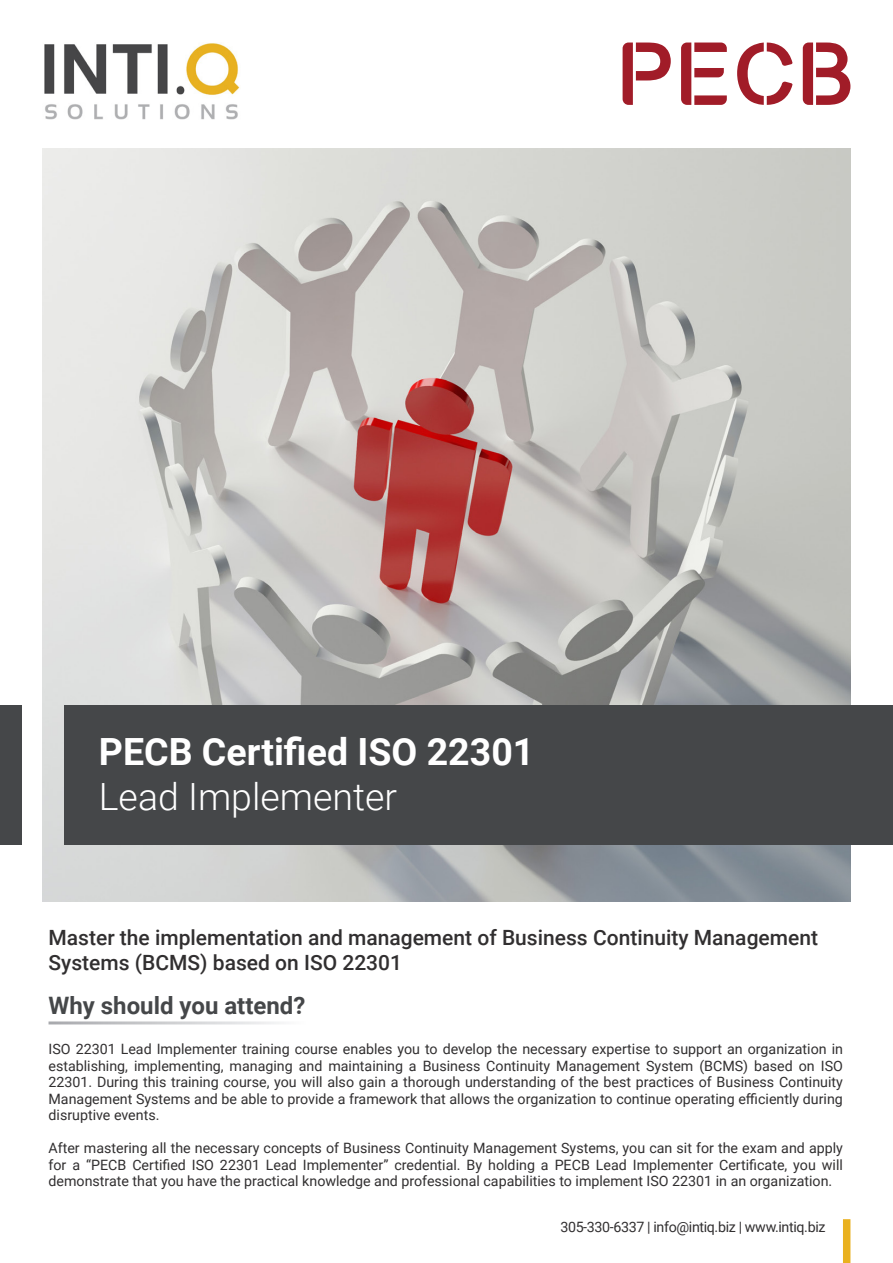
<style>
.page{position:relative;width:893px;height:1263px;background:#fff}
.page>*{position:absolute;margin:0;border:0;box-sizing:border-box;transform-origin:0 0}
.t1{font:700 37.5px "Roboto";color:#fff}
.t2{font:300 37.5px "Roboto";color:#fff}
.t3{font:700 24px "Roboto";color:#454749}
.t4{font:500 21px/25.2px "Roboto";color:#312f30}
.Bullet_Points{font:14.25px/16.5px "Roboto";color:#312f30;text-align:justify}
.Bullet_Points-2{font:14.25px "Roboto";letter-spacing:-.025em;color:#312f30}
</style>
<div class="page">
<img style="left:43px;top:149px;width:807px;height:752px">
<div style="left:65px;top:705px;width:828px;height:139px;background:#454749"></div>
<div style="left:0;top:705px;width:21px;height:139px;background:#454749"></div>
<div style="left:843px;top:1219px;width:7px;height:44px;background:#e9b11f"></div>
<img style="left:44px;top:43px;width:196px;height:77px">
<svg style="left:623px;top:43px;width:48px;height:62px"></svg>
<svg style="left:681px;top:43px;width:46px;height:62px"></svg>
<svg style="left:737px;top:43px;width:55px;height:62px"></svg>
<svg style="left:803px;top:43px;width:47px;height:62px"></svg>
<p class="t1" style="left:99px;top:726px;width:437px">PECB Certified ISO 22301</p>
<p class="t2" style="left:99px;top:771px;width:300px">Lead Implementer</p>
<p class="t4" style="left:49px;top:924px;width:771px">Master the implementation and management of Business Continuity Management<br>Systems (BCMS) based on ISO 22301</p>
<p class="t3" style="left:49px;top:989px;width:258px">Why should you attend?</p>
<p class="Bullet_Points" style="left:49px;top:1040px;width:796px">ISO 22301 Lead Implementer training course enables you to develop the necessary expertise to support an organization in establishing, implementing, managing and maintaining a Business Continuity Management System (BCMS) based on ISO 22301. During this training course, you will also gain a thorough understanding of the best practices of Business Continuity Management Systems and be able to provide a framework that allows the organization to continue operating efficiently during disruptive events.</p>
<p class="Bullet_Points" style="left:49px;top:1139px;width:796px">After mastering all the necessary concepts of Business Continuity Management Systems, you can sit for the exam and apply for a “PECB Certified ISO 22301 Lead Implementer” credential. By holding a PECB Lead Implementer Certificate, you will demonstrate that you have the practical knowledge and professional capabilities to implement ISO 22301 in an organization.</p>
<p class="Bullet_Points-2" style="left:560px;top:1217px;width:267px">305-330-6337 | info@intiq.biz | www.intiq.biz</p>
</div>
